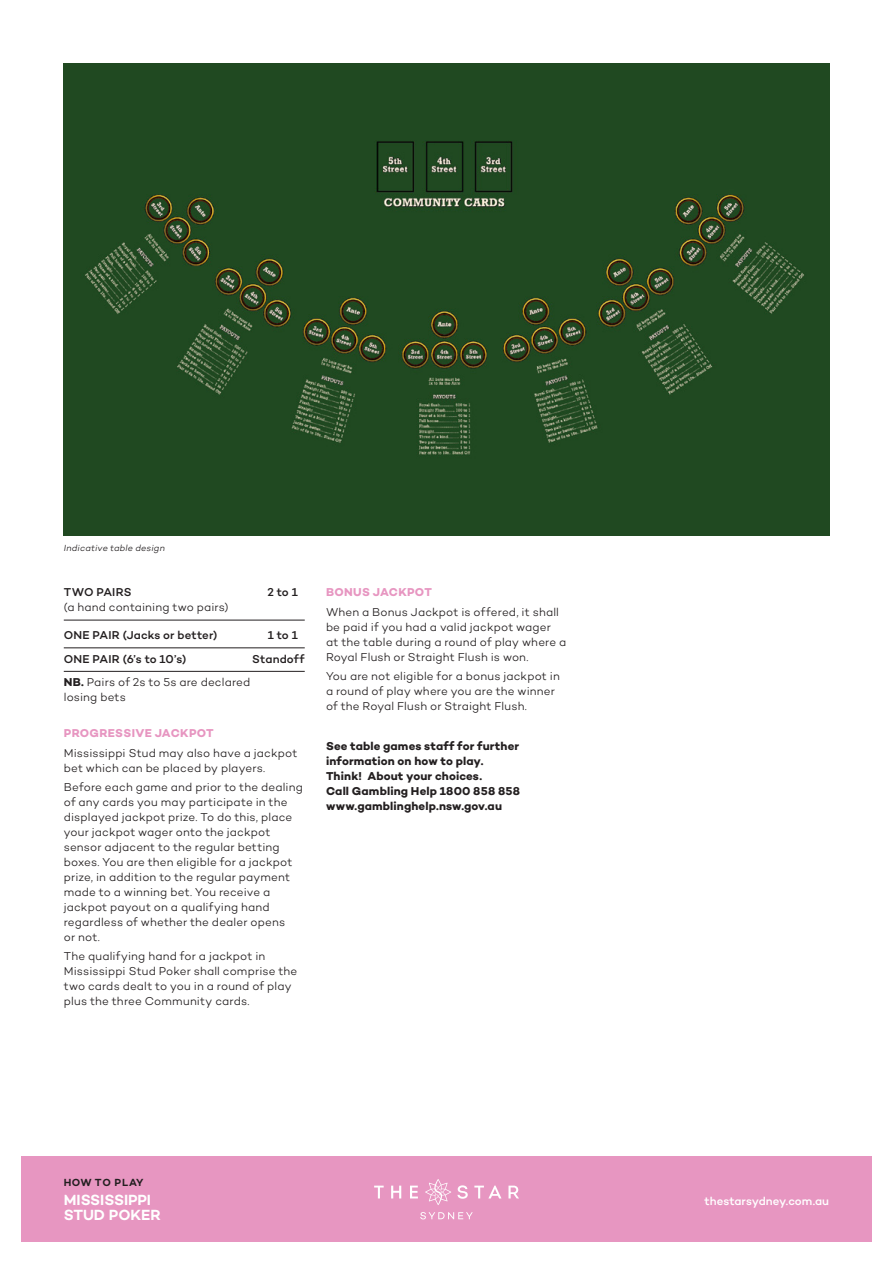
<style>
.page{position:relative;width:893px;height:1263px;background:#fff}
.page>*{position:absolute;margin:0;border:0;box-sizing:border-box;transform-origin:0 0}
.t1{font:600 15px/15px "Campton";letter-spacing:-.005em;color:#fff}
.t2{font:300 11.7px/15px "Campton";letter-spacing:.01em;color:#231f20}
.t3{font:700 11.7px/15px "Campton";letter-spacing:.01em;color:#231f20}
.t4{font:500 11.7px "Campton";letter-spacing:.01em;color:#231f20}
.t5{font:700 11.7px "Campton";letter-spacing:.025em;color:#e796c1}
.t6{font:500 11.7px "Campton";color:#fff}
.t7{font:600 10.5px "Campton";letter-spacing:.055em;color:#231f20}
.t8{font:italic 300 9px "Campton";letter-spacing:.02em;color:#231f20}
.s1{font-weight:700}
</style>
<div class="page">
<hr style="left:64px;top:620px;width:241px;height:1px;background:#231f20">
<hr style="left:64px;top:648px;width:241px;height:1px;background:#231f20">
<hr style="left:64px;top:671px;width:241px;height:1px;background:#231f20">
<div style="left:21px;top:1157px;width:851px;height:85px;background:#e796c1"></div>
<img style="left:64px;top:64px;width:765px;height:471px">
<svg style="left:425px;top:1179px;width:26px;height:26px"></svg>
<svg style="left:374px;top:1185px;width:10px;height:13px"></svg>
<svg style="left:391px;top:1185px;width:10px;height:13px"></svg>
<svg style="left:410px;top:1185px;width:8px;height:13px"></svg>
<svg style="left:457px;top:1185px;width:11px;height:14px"></svg>
<svg style="left:474px;top:1185px;width:27px;height:13px"></svg>
<svg style="left:508px;top:1185px;width:11px;height:13px"></svg>
<svg style="left:420px;top:1212px;width:53px;height:7px"></svg>
<p class="t8" style="left:64px;top:542px;width:103px">Indicative table design</p>
<p class="t4" style="left:64px;top:585px;width:69px">TWO PAIRS</p>
<p class="t4" style="left:267px;top:585px;width:32px">2 to 1</p>
<p class="t2" style="left:64px;top:600px;width:166px">(a hand containing two pairs)</p>
<p class="t4" style="left:64px;top:628px;width:155px">ONE PAIR (Jacks or better)</p>
<p class="t4" style="left:268px;top:628px;width:31px">1 to 1</p>
<p class="t4" style="left:64px;top:651px;width:124px">ONE PAIR (6’s to 10’s)</p>
<p class="t4" style="left:252px;top:651px;width:54px">Standoff</p>
<p class="t2" style="left:64px;top:674px;width:188px"><span class="s1">NB.</span> Pairs of 2s to 5s are declared losing bets</p>
<p class="t5" style="left:64px;top:726px;width:151px">PROGRESSIVE JACKPOT</p>
<p class="t2" style="left:64px;top:745px;width:235px">Mississippi Stud may also have a jackpot bet which can be placed by players.</p>
<p class="t2" style="left:64px;top:779px;width:241px">Before each game and prior to the dealing of any cards you may participate in the displayed jackpot prize. To do this, place your jackpot wager onto the jackpot sensor adjacent to the regular betting boxes. You are then eligible for a jackpot prize, in addition to the regular payment made to a winning bet. You receive a jackpot payout on a qualifying hand regardless of whether the dealer opens<br>or not.</p>
<p class="t2" style="left:64px;top:948px;width:235px">The qualifying hand for a jackpot in Mississippi Stud Poker shall comprise the two cards dealt to you in a round of play plus the three Community cards.</p>
<p class="t5" style="left:326px;top:585px;width:107px">BONUS JACKPOT</p>
<p class="t2" style="left:326px;top:604px;width:242px">When a Bonus Jackpot is offered, it shall be paid if you had a valid jackpot wager at the table during a round of play where a Royal Flush or Straight Flush is won.</p>
<p class="t2" style="left:326px;top:668px;width:235px">You are not eligible for a bonus jackpot in a round of play where you are the winner of the Royal Flush or Straight Flush.</p>
<p class="t3" style="left:326px;top:739px;width:196px">See table games staff for further information on how to play.<br>Think! About your choices.<br>Call Gambling Help 1800 858 858 www.gamblinghelp.nsw.gov.au</p>
<p class="t7" style="left:64px;top:1176px;width:81px">HOW TO PLAY</p>
<p class="t1" style="left:64px;top:1192px;width:98px">MISSISSIPPI<br>STUD POKER</p>
<p class="t6" style="left:705px;top:1194px;width:126px">thestarsydney.com.au</p>
</div>
